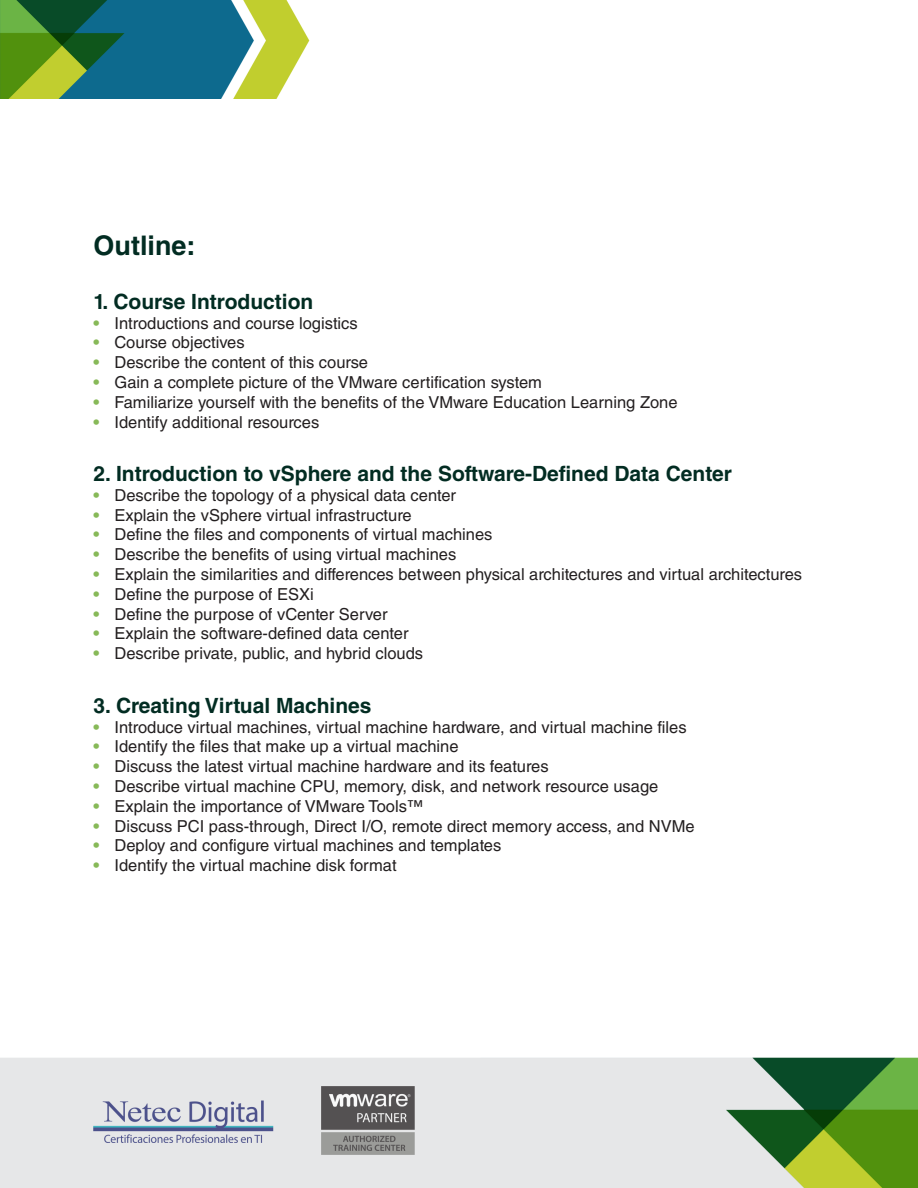
<style>
.page{position:relative;width:918px;height:1188px;background:#fff}
.page>*{position:absolute;margin:0;border:0;box-sizing:border-box;transform-origin:0 0}
.TITULO{font:700 27px "Helvetica LT Std";color:#022c22}
.SUBTITULOS{font:700 21px "Helvetica LT Std";color:#022c22}
.t1{font:16.5px "Helvetica LT Std";color:#231f20}
.s1{font-weight:700;color:#87b958}
</style>
<div class="page">
<img style="left:0;top:0;width:918px;height:1188px">
<p class="TITULO" style="left:94px;top:229px;width:104px">Outline:</p>
<p class="SUBTITULOS" style="left:94px;top:289px;width:221px">1. Course Introduction</p>
<p class="t1" style="left:94px;top:313px;width:266px"><span class="s1">•</span> Introductions and course logistics</p>
<p class="t1" style="left:94px;top:333px;width:153px"><span class="s1">•</span> Course objectives</p>
<p class="t1" style="left:94px;top:353px;width:276px"><span class="s1">•</span> Describe the content of this course</p>
<p class="t1" style="left:94px;top:373px;width:450px"><span class="s1">•</span> Gain a complete picture of the VMware certification system</p>
<p class="t1" style="left:94px;top:392px;width:586px"><span class="s1">•</span> Familiarize yourself with the benefits of the VMware Education Learning Zone</p>
<p class="t1" style="left:94px;top:412px;width:227px"><span class="s1">•</span> Identify additional resources</p>
<p class="SUBTITULOS" style="left:94px;top:461px;width:640px">2. Introduction to vSphere and the Software-Defined Data Center</p>
<p class="t1" style="left:94px;top:485px;width:364px"><span class="s1">•</span> Describe the topology of a physical data center</p>
<p class="t1" style="left:94px;top:505px;width:320px"><span class="s1">•</span> Explain the vSphere virtual infrastructure</p>
<p class="t1" style="left:94px;top:525px;width:400px"><span class="s1">•</span> Define the files and components of virtual machines</p>
<p class="t1" style="left:94px;top:545px;width:364px"><span class="s1">•</span> Describe the benefits of using virtual machines</p>
<p class="t1" style="left:94px;top:565px;width:710px"><span class="s1">•</span> Explain the similarities and differences between physical architectures and virtual architectures</p>
<p class="t1" style="left:94px;top:584px;width:222px"><span class="s1">•</span> Define the purpose of ESXi</p>
<p class="t1" style="left:94px;top:604px;width:296px"><span class="s1">•</span> Define the purpose of vCenter Server</p>
<p class="t1" style="left:94px;top:624px;width:316px"><span class="s1">•</span> Explain the software-defined data center</p>
<p class="t1" style="left:94px;top:644px;width:331px"><span class="s1">•</span> Describe private, public, and hybrid clouds</p>
<p class="SUBTITULOS" style="left:94px;top:693px;width:279px">3. Creating Virtual Machines</p>
<p class="t1" style="left:94px;top:717px;width:595px"><span class="s1">•</span> Introduce virtual machines, virtual machine hardware, and virtual machine files</p>
<p class="t1" style="left:94px;top:737px;width:366px"><span class="s1">•</span> Identify the files that make up a virtual machine</p>
<p class="t1" style="left:94px;top:757px;width:457px"><span class="s1">•</span> Discuss the latest virtual machine hardware and its features</p>
<p class="t1" style="left:94px;top:777px;width:566px"><span class="s1">•</span> Describe virtual machine CPU, memory, disk, and network resource usage</p>
<p class="t1" style="left:94px;top:796px;width:331px"><span class="s1">•</span> Explain the importance of VMware Tools™</p>
<p class="t1" style="left:94px;top:816px;width:603px"><span class="s1">•</span> Discuss PCI pass-through, Direct I/O, remote direct memory access, and NVMe</p>
<p class="t1" style="left:94px;top:836px;width:409px"><span class="s1">•</span> Deploy and configure virtual machines and templates</p>
<p class="t1" style="left:94px;top:856px;width:305px"><span class="s1">•</span> Identify the virtual machine disk format</p>
</div>
